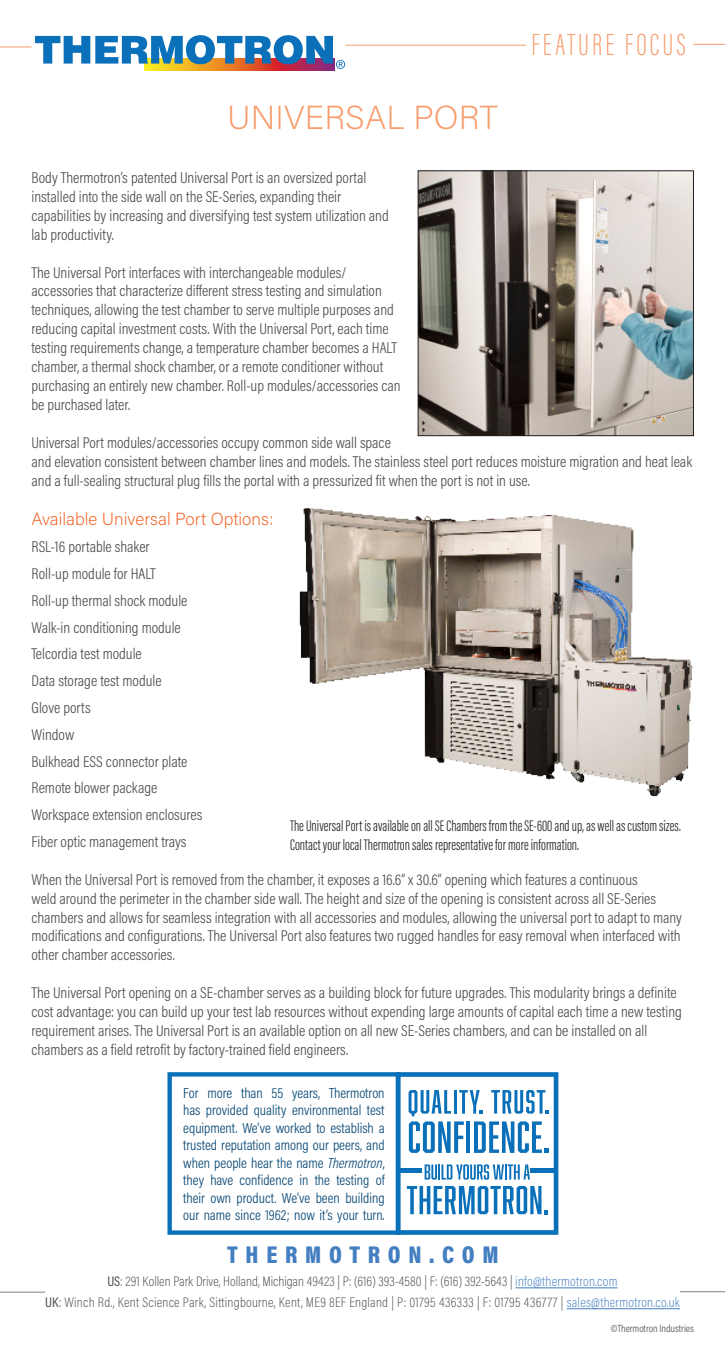
<style>
.page{position:relative;width:725px;height:1355px;background:#fff}
.page>*{position:absolute;margin:0;border:0;box-sizing:border-box;transform-origin:0 0}
.t1{font:200 33.25px "Acumin Pro";letter-spacing:.005em;color:#f89d6c}
.body{font:200 31.5px "Acumin Pro Extra Cond";letter-spacing:.1em;color:#f89d6c}
.body-2{font:900 24.5px "Acumin Pro Cond";letter-spacing:.315em;color:#437ec1}
.body-3{font:200 17.5px "Acumin Pro";color:#f26021}
.body-4{font:300 15.75px/18.9px "Acumin Pro Cond";color:#4b4c4d}
.Product_Image_Labels{font:300 15.75px/18.9px "Acumin Pro Extra Cond";color:#231f20}
.body-5{font:300 14.53px/17.5px "Acumin Pro Cond";color:#004372;text-align:justify}
.body-6{font:200 14px "Acumin Pro Cond";letter-spacing:.02em;color:#4b4c4d}
.body-7{font:300 10.5px "Acumin Pro Cond";color:#4b4c4d}
.s1{font-style:italic}
.s2{font-weight:400}
.s3{color:#437ec1}
</style>
<div class="page">
<svg style="left:145px;top:69px;width:189px;height:1px"></svg>
<svg style="left:35px;top:35px;width:310px;height:34px"></svg>
<hr style="left:0;top:47px;width:32px;height:1px;background:#f89d6c">
<hr style="left:345px;top:45px;width:180px;height:1px;background:#f89d6c">
<hr style="left:693px;top:44px;width:31px;height:1px;background:#f89d6c">
<img style="left:419px;top:172px;width:272px;height:262px">
<div style="left:417px;top:170px;width:276px;height:266px;border:1px solid #231f20"></div>
<img style="left:299px;top:508px;width:394px;height:289px">
<div style="left:167px;top:1072px;width:233px;height:162px;background:#fff;border:4px solid #0970b9"></div>
<svg style="left:395px;top:1072px;width:163px;height:162px"></svg>
<hr style="left:515px;top:1287px;width:102px;height:1px;background:#437ec1">
<hr style="left:566px;top:1308px;width:114px;height:1px;background:#437ec1">
<hr style="left:680px;top:1291px;width:44px;height:1px;background:#808285">
<hr style="left:0;top:1291px;width:45px;height:1px;background:#808285">
<p class="t1" style="left:227px;top:95px;width:272px">UNIVERSAL PORT</p>
<p class="body" style="left:531px;top:25px;width:156px">FEATURE FOCUS</p>
<p class="body-4" style="left:32px;top:168px;width:359px">Body Thermotron’s patented Universal Port is an oversized portal installed into the side wall on the SE-Series, expanding their capabilities by increasing and diversifying test system utilization and lab productivity.</p>
<p class="body-4" style="left:32px;top:262px;width:370px">The Universal Port interfaces with interchangeable modules/ accessories that characterize different stress testing and simulation techniques, allowing the test chamber to serve multiple purposes and reducing capital investment costs. With the Universal Port, each time testing requirements change, a temperature chamber becomes a HALT chamber, a thermal shock chamber, or a remote conditioner without purchasing an entirely new chamber. Roll-up modules/accessories can be purchased later.</p>
<p class="body-4" style="left:32px;top:432px;width:662px">Universal Port modules/accessories occupy common side wall space<br>and elevation consistent between chamber lines and models. The stainless steel port reduces moisture migration and heat leak and a full-sealing structural plug fills the portal with a pressurized fit when the port is not in use.</p>
<p class="body-3" style="left:32px;top:507px;width:243px">Available Universal Port Options:</p>
<p class="body-4" style="left:32px;top:537px;width:120px">RSL-16 portable shaker</p>
<p class="body-4" style="left:32px;top:564px;width:126px">Roll-up module for HALT</p>
<p class="body-4" style="left:32px;top:590px;width:157px">Roll-up thermal shock module</p>
<p class="body-4" style="left:32px;top:617px;width:151px">Walk-in conditioning module</p>
<p class="body-4" style="left:32px;top:644px;width:112px">Telcordia test module</p>
<p class="body-4" style="left:32px;top:671px;width:131px">Data storage test module</p>
<p class="body-4" style="left:32px;top:698px;width:61px">Glove ports</p>
<p class="body-4" style="left:32px;top:724px;width:44px">Window</p>
<p class="body-4" style="left:32px;top:751px;width:157px">Bulkhead ESS connector plate</p>
<p class="body-4" style="left:32px;top:778px;width:127px">Remote blower package</p>
<p class="body-4" style="left:32px;top:805px;width:172px">Workspace extension enclosures</p>
<p class="body-4" style="left:32px;top:831px;width:157px">Fiber optic management trays</p>
<p class="body-4" style="left:32px;top:869px;width:652px">When the Universal Port is removed from the chamber, it exposes a 16.6” x 30.6” opening which features a continuous<br>weld around the perimeter in the chamber side wall. The height and size of the opening is consistent across all SE-Series chambers and allows for seamless integration with all accessories and modules, allowing the universal port to adapt to many modifications and configurations. The Universal Port also features two rugged handles for easy removal when interfaced with other chamber accessories.</p>
<p class="body-4" style="left:32px;top:983px;width:652px">The Universal Port opening on a SE-chamber serves as a building block for future upgrades. This modularity brings a definite cost advantage: you can build up your test lab resources without expending large amounts of capital each time a new testing requirement arises. The Universal Port is an available option on all new SE-Series chambers, and can be installed on all chambers as a field retrofit by factory-trained field engineers.</p>
<p class="Product_Image_Labels" style="left:290px;top:816px;width:392px">The Universal Port is available on all SE Chambers from the SE-600 and up, as well as custom sizes.<br>Contact your local Thermotron sales representative for more information.</p>
<p class="body-5" style="left:183px;top:1083px;width:203px">For more than 55 years, Thermotron has provided quality environmental test equipment. We’ve worked to establish a trusted reputation among our peers, and when people hear the name <span class="s1">Thermotron</span>, they have confidence in the testing of their own product. We’ve been building our name since 1962; now it’s your turn.</p>
<p class="body-2" style="left:227px;top:1238px;width:273px">THERMOTRON.COM</p>
<p class="body-6" style="left:107px;top:1272px;width:511px"><span class="s2">US</span>: 291 Kollen Park Drive, Holland, Michigan 49423 | P: (616) 393-4580 | F: (616) 392-5643 | <span class="s3">info@thermotron.com</span></p>
<p class="body-6" style="left:45px;top:1293px;width:636px"><span class="s2">UK</span>: Winch Rd., Kent Science Park, Sittingbourne, Kent, ME9 8EF England | P: 01795 436333 | F: 01795 436777 | <span class="s3">sales@thermotron.co.uk</span></p>
<p class="body-7" style="left:610px;top:1321px;width:85px">©Thermotron Industries</p>
</div>
